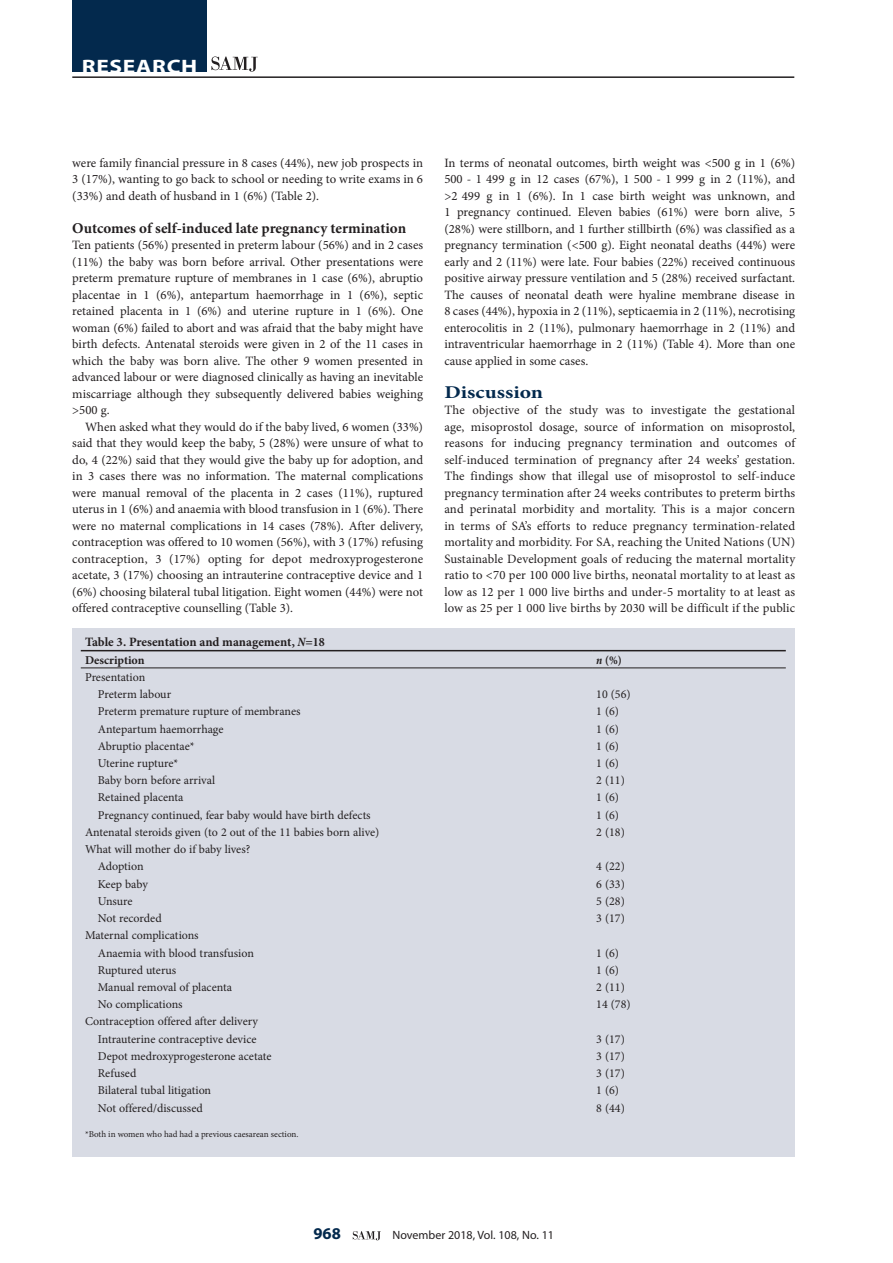
<style>
.page{position:relative;width:893px;height:1263px;background:#fff}
.page>*{position:absolute;margin:0;border:0;box-sizing:border-box;transform-origin:0 0}
.t1{font:700 19.5px "Myriad Pro";letter-spacing:.03em;color:#fff;scale:1.2 1}
.B_HEAD{font:700 18px "Minion Pro";color:#03294d;scale:1.2 1}
.t2{font:700 16.5px "Myriad Pro";color:#03294d}
.C_HEAD{font:700 15px "Minion Pro";color:#231f20}
.BODY_TEXT_1ST_PARAGR{font:12.75px/16.5px "Minion Pro";color:#231f20;text-align:justify}
.BODY_TEXT_INDENT{font:12.75px/16.5px "Minion Pro";letter-spacing:-.005em;color:#231f20;text-align:justify}
.TABLE_HEAD{font:700 12.75px "Minion Pro";letter-spacing:-.005em;color:#231f20}
.TABLE_COPY_INDENT{font:12px "Minion Pro";color:#231f20}
.TABLE_COPY{font:12px "Minion Pro";color:#231f20}
.t3{font:12px "Myriad Pro";color:#231f20}
.TABLE_FIELD_NAME{font:700 12px "Minion Pro";color:#231f20}
.TABLE_FIELD_NAME-2{font:700 condensed 12px "Minion Pro";color:#231f20}
.TABLE_FOOTNOTE{font:9px "Minion Pro";color:#231f20}
.s1{font-style:italic;font-stretch:condensed}
.s2{font-stretch:condensed}
.s3{font-style:italic}
</style>
<div class="page">
<svg style="left:353px;top:1231px;width:28px;height:9px"></svg>
<hr style="left:72px;top:76px;width:722px;height:2px;background:#231f20">
<div style="left:72px;top:0;width:135px;height:72px;background:#03294d"></div>
<svg style="left:211px;top:57px;width:47px;height:15px"></svg>
<div style="left:72px;top:629px;width:722px;height:528px;background:#d8dbe4"></div>
<hr style="left:81px;top:650px;width:511px;height:1px;background:#231f20">
<hr style="left:592px;top:650px;width:194px;height:1px;background:#231f20">
<hr style="left:81px;top:667px;width:511px;height:1px;background:#231f20">
<hr style="left:592px;top:667px;width:194px;height:1px;background:#231f20">
<h1 class="t1" style="left:82px;top:54px;width:98px">RESEARCH</h1>
<p class="BODY_TEXT_INDENT" style="left:72px;top:154px;width:352px">were family financial pressure in 8 cases (44%), new job prospects in 3 (17%), wanting to go back to school or needing to write exams in 6 (33%) and death of husband in 1 (6%) (Table 2).</p>
<h3 class="C_HEAD" style="left:72px;top:217px;width:335px">Outcomes of self-induced late pregnancy termination</h3>
<p class="BODY_TEXT_1ST_PARAGR" style="left:72px;top:237px;width:352px">Ten patients (56%) presented in preterm labour (56%) and in 2 cases (11%) the baby was born before arrival. Other presentations were preterm premature rupture of membranes in 1 case (6%), abruptio placentae in 1 (6%), antepartum haemorrhage in 1 (6%), septic retained placenta in 1 (6%) and uterine rupture in 1 (6%). One woman (6%) failed to abort and was afraid that the baby might have birth defects. Antenatal steroids were given in 2 of the 11 cases in which the baby was born alive. The other 9 women presented in advanced labour or were diagnosed clinically as having an inevitable miscarriage although they subsequently delivered babies weighing &gt;500 g.</p>
<p class="BODY_TEXT_INDENT" style="left:72px;top:418px;width:352px;text-indent:13px">When asked what they would do if the baby lived, 6 women (33%) said that they would keep the baby, 5 (28%) were unsure of what to do, 4 (22%) said that they would give the baby up for adoption, and in 3 cases there was no information. The maternal complications were manual removal of the placenta in 2 cases (11%), ruptured uterus in 1 (6%) and anaemia with blood transfusion in 1 (6%). There were no maternal complications in 14 cases (78%). After delivery, contraception was offered to 10 women (56%), with 3 (17%) refusing contraception, 3 (17%) opting for depot medroxyprogesterone acetate, 3 (17%) choosing an intrauterine contraceptive device and 1 (6%) choosing bilateral tubal litigation. Eight women (44%) were not offered contraceptive counselling (Table 3).</p>
<p class="BODY_TEXT_1ST_PARAGR" style="left:444px;top:154px;width:352px">In terms of neonatal outcomes, birth weight was &lt;500 g in 1 (6%)<br>500 - 1 499 g in 12 cases (67%), 1 500 - 1 999 g in 2 (11%), and &gt;2 499 g in 1 (6%). In 1 case birth weight was unknown, and 1 pregnancy continued. Eleven babies (61%) were born alive, 5 (28%) were stillborn, and 1 further stillbirth (6%) was classified as a pregnancy termination (&lt;500 g). Eight neonatal deaths (44%) were early and 2 (11%) were late. Four babies (22%) received continuous positive airway pressure ventilation and 5 (28%) received surfactant.<br>The causes of neonatal death were hyaline membrane disease in 8 cases (44%), hypoxia in 2 (11%), septicaemia in 2 (11%), necrotising enterocolitis in 2 (11%), pulmonary haemorrhage in 2 (11%) and intraventricular haemorrhage in 2 (11%) (Table 4). More than one cause applied in some cases.</p>
<h2 class="B_HEAD" style="left:444px;top:379px;width:84px">Discussion</h2>
<p class="BODY_TEXT_1ST_PARAGR" style="left:444px;top:402px;width:352px">The objective of the study was to investigate the gestational age, misoprostol dosage, source of information on misoprostol, reasons for inducing pregnancy termination and outcomes of self-induced termination of pregnancy after 24 weeks’ gestation.<br>The findings show that illegal use of misoprostol to self-induce pregnancy termination after 24 weeks contributes to preterm births and perinatal morbidity and mortality. This is a major concern in terms of SA’s efforts to reduce pregnancy termination-related mortality and morbidity. For SA, reaching the United Nations (UN)<br>Sustainable Development goals of reducing the maternal mortality ratio to &lt;70 per 100 000 live births, neonatal mortality to at least as low as 12 per 1 000 live births and under‑5 mortality to at least as low as 25 per 1 000 live births by 2030 will be difficult if the public</p>
<p class="TABLE_HEAD" style="left:85px;top:633px;width:241px">Table 3. Presentation and management, <span class="s1">N</span><span class="s2">=18</span></p>
<p class="TABLE_FIELD_NAME" style="left:85px;top:651px;width:61px">Description</p>
<p class="TABLE_FIELD_NAME-2" style="left:596px;top:651px;width:27px"><span class="s3">n</span> (%)</p>
<p class="TABLE_COPY" style="left:85px;top:669px;width:62px">Presentation</p>
<p class="TABLE_COPY_INDENT" style="left:98px;top:686px;width:75px">Preterm labour</p>
<p class="TABLE_COPY" style="left:596px;top:686px;width:36px">10 (56)</p>
<p class="TABLE_COPY_INDENT" style="left:98px;top:703px;width:204px">Preterm premature rupture of membranes</p>
<p class="TABLE_COPY" style="left:596px;top:703px;width:24px">1 (6)</p>
<p class="TABLE_COPY_INDENT" style="left:98px;top:721px;width:127px">Antepartum haemorrhage</p>
<p class="TABLE_COPY" style="left:596px;top:721px;width:24px">1 (6)</p>
<p class="TABLE_COPY_INDENT" style="left:98px;top:738px;width:98px">Abruptio placentae*</p>
<p class="TABLE_COPY" style="left:596px;top:738px;width:24px">1 (6)</p>
<p class="TABLE_COPY_INDENT" style="left:98px;top:755px;width:82px">Uterine rupture*</p>
<p class="TABLE_COPY" style="left:596px;top:755px;width:24px">1 (6)</p>
<p class="TABLE_COPY_INDENT" style="left:98px;top:772px;width:119px">Baby born before arrival</p>
<p class="TABLE_COPY" style="left:596px;top:772px;width:30px">2 (11)</p>
<p class="TABLE_COPY_INDENT" style="left:98px;top:790px;width:87px">Retained placenta</p>
<p class="TABLE_COPY" style="left:596px;top:790px;width:24px">1 (6)</p>
<p class="TABLE_COPY_INDENT" style="left:98px;top:807px;width:274px">Pregnancy continued, fear baby would have birth defects</p>
<p class="TABLE_COPY" style="left:596px;top:807px;width:24px">1 (6)</p>
<p class="TABLE_COPY" style="left:85px;top:824px;width:296px">Antenatal steroids given (to 2 out of the 11 babies born alive)</p>
<p class="TABLE_COPY" style="left:596px;top:824px;width:30px">2 (18)</p>
<p class="TABLE_COPY" style="left:85px;top:841px;width:167px">What will mother do if baby lives?</p>
<p class="TABLE_COPY_INDENT" style="left:98px;top:858px;width:47px">Adoption</p>
<p class="TABLE_COPY" style="left:596px;top:858px;width:30px">4 (22)</p>
<p class="TABLE_COPY_INDENT" style="left:98px;top:876px;width:52px">Keep baby</p>
<p class="TABLE_COPY" style="left:596px;top:876px;width:30px">6 (33)</p>
<p class="TABLE_COPY_INDENT" style="left:98px;top:893px;width:36px">Unsure</p>
<p class="TABLE_COPY" style="left:596px;top:893px;width:30px">5 (28)</p>
<p class="TABLE_COPY_INDENT" style="left:98px;top:910px;width:65px">Not recorded</p>
<p class="TABLE_COPY" style="left:596px;top:910px;width:30px">3 (17)</p>
<p class="TABLE_COPY" style="left:85px;top:927px;width:115px">Maternal complications</p>
<p class="TABLE_COPY_INDENT" style="left:98px;top:945px;width:158px">Anaemia with blood transfusion</p>
<p class="TABLE_COPY" style="left:596px;top:945px;width:24px">1 (6)</p>
<p class="TABLE_COPY_INDENT" style="left:98px;top:962px;width:80px">Ruptured uterus</p>
<p class="TABLE_COPY" style="left:596px;top:962px;width:24px">1 (6)</p>
<p class="TABLE_COPY_INDENT" style="left:98px;top:979px;width:136px">Manual removal of placenta</p>
<p class="TABLE_COPY" style="left:596px;top:979px;width:30px">2 (11)</p>
<p class="TABLE_COPY_INDENT" style="left:98px;top:996px;width:86px">No complications</p>
<p class="TABLE_COPY" style="left:596px;top:996px;width:36px">14 (78)</p>
<p class="TABLE_COPY" style="left:85px;top:1013px;width:175px">Contraception offered after delivery</p>
<p class="TABLE_COPY_INDENT" style="left:98px;top:1031px;width:160px">Intrauterine contraceptive device</p>
<p class="TABLE_COPY" style="left:596px;top:1031px;width:30px">3 (17)</p>
<p class="TABLE_COPY_INDENT" style="left:98px;top:1048px;width:175px">Depot medroxyprogesterone acetate</p>
<p class="TABLE_COPY" style="left:596px;top:1048px;width:30px">3 (17)</p>
<p class="TABLE_COPY_INDENT" style="left:98px;top:1065px;width:40px">Refused</p>
<p class="TABLE_COPY" style="left:596px;top:1065px;width:30px">3 (17)</p>
<p class="TABLE_COPY_INDENT" style="left:98px;top:1082px;width:115px">Bilateral tubal litigation</p>
<p class="TABLE_COPY" style="left:596px;top:1082px;width:24px">1 (6)</p>
<p class="TABLE_COPY_INDENT" style="left:98px;top:1100px;width:107px">Not offered/discussed</p>
<p class="TABLE_COPY" style="left:596px;top:1100px;width:30px">8 (44)</p>
<p class="TABLE_FOOTNOTE" style="left:85px;top:1128px;width:215px">*Both in women who had had a previous caesarean section.</p>
<p class="t2" style="left:313px;top:1223px;width:29px">968</p>
<p class="t3" style="left:392px;top:1228px;width:163px">November 2018, Vol. 108, No. 11</p>
</div>
